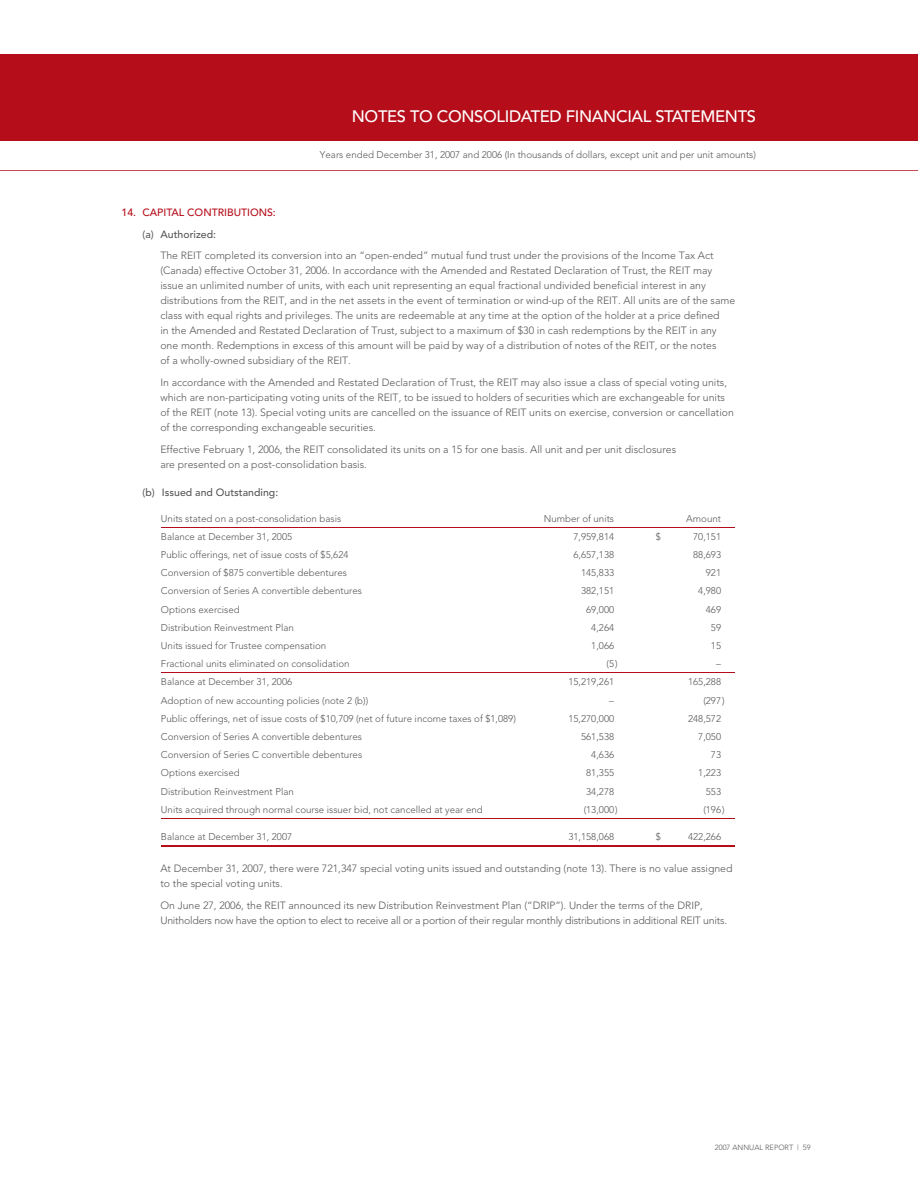
<style>
.page{position:relative;width:918px;height:1188px;background:#fff}
.page>*{position:absolute;margin:0;border:0;box-sizing:border-box;transform-origin:0 0}
.t1{font:500 16.5px "Avenir";letter-spacing:-.02em;color:#fff}
.t2{font:300 10.5px/15px "Avenir";color:#57585a}
.t3{font:300 10.5px/15px "Avenir";letter-spacing:-.02em;color:#57585a}
.t4{font:500 10.5px "Avenir";color:#57585a}
.t5{font:500 10.5px "Avenir";color:#b50e1a}
.t6{font:300 9.75px "Avenir";color:#57585a}
.t7{font:300 7.5px "Avenir";color:#57585a}
</style>
<div class="page">
<svg style="left:0;top:140px;width:918px;height:31px"></svg>
<div style="left:0;top:54px;width:918px;height:86px;background:#b50e1a"></div>
<hr style="left:161px;top:527px;width:377px;height:1px;background:#b50e1a">
<hr style="left:538px;top:527px;width:76px;height:1px;background:#b50e1a">
<svg style="left:614px;top:527px;width:13px;height:1px"></svg>
<hr style="left:627px;top:527px;width:34px;height:1px;background:#b50e1a">
<hr style="left:661px;top:527px;width:60px;height:1px;background:#b50e1a">
<svg style="left:721px;top:527px;width:14px;height:1px"></svg>
<hr style="left:161px;top:673px;width:377px;height:1px;background:#b50e1a">
<hr style="left:538px;top:673px;width:76px;height:1px;background:#b50e1a">
<hr style="left:627px;top:673px;width:34px;height:1px;background:#b50e1a">
<hr style="left:661px;top:673px;width:60px;height:1px;background:#b50e1a">
<hr style="left:161px;top:818px;width:377px;height:1px;background:#b50e1a">
<hr style="left:538px;top:818px;width:76px;height:1px;background:#b50e1a">
<svg style="left:614px;top:818px;width:13px;height:1px"></svg>
<hr style="left:627px;top:818px;width:34px;height:1px;background:#b50e1a">
<hr style="left:661px;top:818px;width:60px;height:1px;background:#b50e1a">
<svg style="left:721px;top:818px;width:14px;height:1px"></svg>
<hr style="left:161px;top:845px;width:377px;height:2px;background:#b50e1a">
<hr style="left:538px;top:845px;width:76px;height:2px;background:#b50e1a">
<svg style="left:614px;top:845px;width:13px;height:2px"></svg>
<hr style="left:627px;top:845px;width:34px;height:2px;background:#b50e1a">
<hr style="left:661px;top:845px;width:60px;height:2px;background:#b50e1a">
<svg style="left:721px;top:845px;width:14px;height:2px"></svg>
<h1 class="t1" style="left:352px;top:107px;width:406px">NOTES TO CONSOLIDATED FINANCIAL STATEMENTS</h1>
<p class="t6" style="left:320px;top:149px;width:438px">Years ended December 31, 2007 and 2006 (In thousands of dollars, except unit and per unit amounts)</p>
<p class="t5" style="left:122px;top:206px;width:156px">14. CAPITAL CONTRIBUTIONS:</p>
<p class="t4" style="left:142px;top:228px;width:75px">(a) Authorized:</p>
<p class="t2" style="left:160px;top:248px;width:576px">The REIT completed its conversion into an “open-ended” mutual fund trust under the provisions of the Income Tax Act (Canada) effective October 31, 2006. In accordance with the Amended and Restated Declaration of Trust, the REIT may issue an unlimited number of units, with each unit representing an equal fractional undivided beneficial interest in any distributions from the REIT, and in the net assets in the event of termination or wind-up of the REIT. All units are of the same class with equal rights and privileges. The units are redeemable at any time at the option of the holder at a price defined<br>in the Amended and Restated Declaration of Trust, subject to a maximum of $30 in cash redemptions by the REIT in any one month. Redemptions in excess of this amount will be paid by way of a distribution of notes of the REIT, or the notes<br>of a wholly-owned subsidiary of the REIT.</p>
<p class="t2" style="left:160px;top:375px;width:575px">In accordance with the Amended and Restated Declaration of Trust, the REIT may also issue a class of special voting units, which are non-participating voting units of the REIT, to be issued to holders of securities which are exchangeable for units of the REIT (note 13). Special voting units are cancelled on the issuance of REIT units on exercise, conversion or cancellation of the corresponding exchangeable securities.</p>
<p class="t2" style="left:160px;top:442px;width:517px">Effective February 1, 2006, the REIT consolidated its units on a 15 for one basis. All unit and per unit disclosures are presented on a post-consolidation basis.</p>
<p class="t4" style="left:142px;top:486px;width:137px">(b) Issued and Outstanding:</p>
<p class="t6" style="left:161px;top:512px;width:182px">Units stated on a post-consolidation basis</p>
<p class="t6" style="left:544px;top:512px;width:72px">Number of units</p>
<p class="t6" style="left:686px;top:512px;width:36px">Amount</p>
<p class="t6" style="left:161px;top:531px;width:133px">Balance at December 31, 2005</p>
<p class="t6" style="left:574px;top:531px;width:42px">7,959,814</p>
<p class="t6" style="left:656px;top:531px;width:7px">$</p>
<p class="t6" style="left:693px;top:531px;width:29px">70,151</p>
<p class="t6" style="left:161px;top:549px;width:189px">Public offerings, net of issue costs of $5,624</p>
<p class="t6" style="left:574px;top:549px;width:42px">6,657,138</p>
<p class="t6" style="left:693px;top:549px;width:29px">88,693</p>
<p class="t6" style="left:161px;top:567px;width:188px">Conversion of $875 convertible debentures</p>
<p class="t6" style="left:581px;top:567px;width:34px">145,833</p>
<p class="t6" style="left:706px;top:567px;width:17px">921</p>
<p class="t6" style="left:161px;top:585px;width:203px">Conversion of Series A convertible debentures</p>
<p class="t6" style="left:581px;top:585px;width:34px">382,151</p>
<p class="t6" style="left:698px;top:585px;width:24px">4,980</p>
<p class="t6" style="left:161px;top:603px;width:80px">Options exercised</p>
<p class="t6" style="left:586px;top:603px;width:29px">69,000</p>
<p class="t6" style="left:706px;top:603px;width:17px">469</p>
<p class="t6" style="left:161px;top:622px;width:134px">Distribution Reinvestment Plan</p>
<p class="t6" style="left:591px;top:622px;width:24px">4,264</p>
<p class="t6" style="left:711px;top:622px;width:12px">59</p>
<p class="t6" style="left:161px;top:640px;width:167px">Units issued for Trustee compensation</p>
<p class="t6" style="left:591px;top:640px;width:24px">1,066</p>
<p class="t6" style="left:711px;top:640px;width:12px">15</p>
<p class="t6" style="left:161px;top:658px;width:190px">Fractional units eliminated on consolidation</p>
<p class="t6" style="left:607px;top:658px;width:13px">(5)</p>
<p class="t6" style="left:716px;top:658px;width:6px">–</p>
<p class="t6" style="left:161px;top:676px;width:133px">Balance at December 31, 2006</p>
<p class="t6" style="left:569px;top:676px;width:47px">15,219,261</p>
<p class="t6" style="left:688px;top:676px;width:34px">165,288</p>
<p class="t6" style="left:161px;top:695px;width:209px">Adoption of new accounting policies (note 2 (b))</p>
<p class="t6" style="left:609px;top:695px;width:6px">–</p>
<p class="t6" style="left:703px;top:695px;width:23px">(297)</p>
<p class="t6" style="left:161px;top:713px;width:356px">Public offerings, net of issue costs of $10,709 (net of future income taxes of $1,089)</p>
<p class="t6" style="left:569px;top:713px;width:47px">15,270,000</p>
<p class="t6" style="left:688px;top:713px;width:34px">248,572</p>
<p class="t6" style="left:161px;top:731px;width:203px">Conversion of Series A convertible debentures</p>
<p class="t6" style="left:581px;top:731px;width:34px">561,538</p>
<p class="t6" style="left:698px;top:731px;width:24px">7,050</p>
<p class="t6" style="left:161px;top:749px;width:203px">Conversion of Series C convertible debentures</p>
<p class="t6" style="left:591px;top:749px;width:24px">4,636</p>
<p class="t6" style="left:711px;top:749px;width:12px">73</p>
<p class="t6" style="left:161px;top:767px;width:80px">Options exercised</p>
<p class="t6" style="left:586px;top:767px;width:29px">81,355</p>
<p class="t6" style="left:698px;top:767px;width:24px">1,223</p>
<p class="t6" style="left:161px;top:786px;width:134px">Distribution Reinvestment Plan</p>
<p class="t6" style="left:586px;top:786px;width:29px">34,278</p>
<p class="t6" style="left:706px;top:786px;width:17px">553</p>
<p class="t6" style="left:161px;top:804px;width:323px">Units acquired through normal course issuer bid, not cancelled at year end</p>
<p class="t6" style="left:584px;top:804px;width:36px">(13,000)</p>
<p class="t6" style="left:703px;top:804px;width:23px">(196)</p>
<p class="t6" style="left:161px;top:831px;width:133px">Balance at December 31, 2007</p>
<p class="t6" style="left:569px;top:831px;width:47px">31,158,068</p>
<p class="t6" style="left:656px;top:831px;width:7px">$</p>
<p class="t6" style="left:688px;top:831px;width:34px">422,266</p>
<p class="t2" style="left:160px;top:861px;width:574px">At December 31, 2007, there were 721,347 special voting units issued and outstanding (note 13). There is no value assigned to the special voting units.</p>
<p class="t3" style="left:160px;top:898px;width:568px">On June 27, 2006, the REIT announced its new Distribution Reinvestment Plan (“DRIP”). Under the terms of the DRIP,<br>Unitholders now have the option to elect to receive all or a portion of their regular monthly distributions in additional REIT units.</p>
<p class="t7" style="left:715px;top:1143px;width:97px">2007 ANNUAL REPORT | 59</p>
</div>
